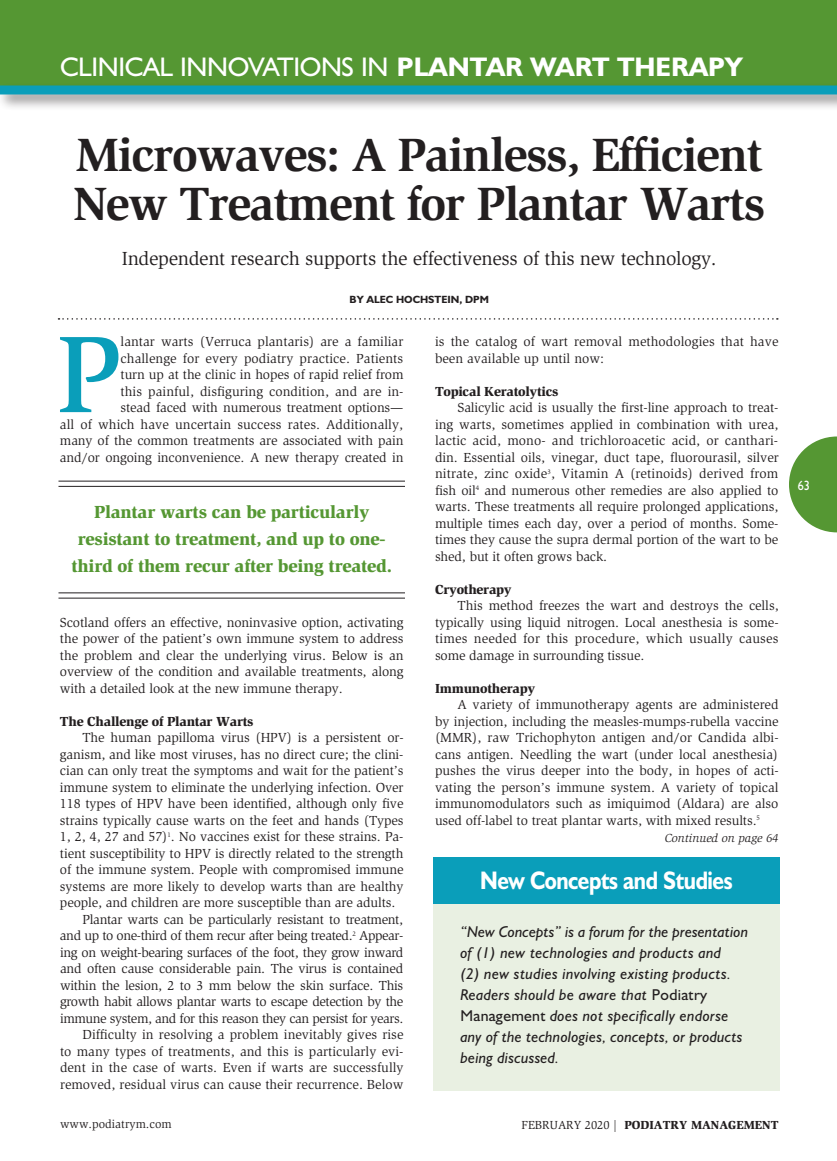
<style>
.page{position:relative;width:837px;height:1161px;background:#fff}
.page>*{position:absolute;margin:0;border:0;box-sizing:border-box;transform-origin:0 0}
.t1{font:500 112.05px "Slimbach";color:#0a9eba}
.t2{font:700 48px/49.5px "Slimbach";letter-spacing:-.03em;color:#231f20}
.t3{font:27px "Humanist 521 BT";letter-spacing:-.015em;color:#fff}
.t4{font:700 25.5px "Humanist 521 BT";letter-spacing:-.02em;color:#fff;scale:.85 1}
.t5{font:19.5px "Slimbach";letter-spacing:-.015em;color:#231f20}
.t6{font:900 18px/27px "Slimbach";letter-spacing:-.015em;color:#559733;text-align:center}
.t7{font:italic 15.75px/21px "Humanist 521 BT";letter-spacing:.02em;color:#231f20}
.t8{font:13.5px/16.5px "Slimbach";letter-spacing:-.01em;color:#231f20;text-align:justify}
.t9{font:13.5px "Slimbach";letter-spacing:-.03em;color:#231f20}
.t10{font:900 13.5px "Slimbach";letter-spacing:-.02em;color:#231f20}
.t11{font:13.5px "Humanist 521 BT";color:#fff;scale:.9 1}
.t12{font:900 12px "Slimbach";color:#231f20}
.t13{font:12px "Slimbach";color:#231f20}
.t14{font:italic 12px "Slimbach";color:#231f20}
.t15{font:700 10.5px "Humanist 521 BT";color:#231f20}
.s1{font-weight:700}
.s2{font-style:normal}
.s3{font-weight:400}
</style>
<div class="page">
<svg style="left:789px;top:436px;width:48px;height:96px"></svg>
<div style="left:0;top:0;width:837px;height:88px;background:#559733"></div>
<div style="left:0;top:82px;width:837px;height:29px;background:#231f20;opacity:.5"></div>
<div style="left:0;top:86px;width:837px;height:8px;background:#0a9eba"></div>
<div style="left:434px;top:894px;width:346px;height:196px;background:#e9f0e2"></div>
<div style="left:434px;top:857px;width:346px;height:47px;background:#0a9eba"></div>
<svg style="left:58px;top:318px;width:720px;height:2px"></svg>
<hr style="left:58px;top:481px;width:347px;height:1px;background:#231f20">
<hr style="left:58px;top:486px;width:347px;height:1px;background:#231f20">
<hr style="left:58px;top:592px;width:347px;height:1px;background:#231f20">
<hr style="left:58px;top:598px;width:347px;height:1px;background:#231f20">
<h3 class="t3" style="left:60px;top:50px;width:685px">CLINICAL INNOVATIONS IN <span class="s1">PLANTAR wART THERAPY</span></h3>
<h2 class="t2" style="left:73px;top:130px;width:693px">Microwaves: A Painless, Efficient<br>New Treatment for Plantar Warts</h2>
<h3 class="t5" style="left:122px;top:247px;width:596px">Independent research supports the effectiveness of this new technology.</h3>
<p class="t15" style="left:350px;top:293px;width:32px">By Alec</p>
<p class="t15" style="left:396px;top:293px;width:25px">Hochste</p>
<p class="t15" style="left:447px;top:293px;width:43px">in, DPM</p>
<p class="t8" style="left:60px;top:333px;width:345px;text-align:right">lantar warts (Verruca plantaris) are a familiar<br>challenge for every podiatry practice. Patients<br>turn up at the clinic in hopes of rapid relief from<br>this painful, disfiguring condition, and are in-<br>stead faced with numerous treatment options—<br>all of which have uncertain success rates. Additionally, many of the common treatments are associated with pain and/or ongoing inconvenience. A new therapy created in</p>
<h1 class="t1" style="left:56px;top:307px;width:66px">P</h1>
<h3 class="t6" style="left:71px;top:498px;width:322px">Plantar warts can be particularly resistant to treatment, and up to one&shy;third of them recur after being treated.</h3>
<p class="t8" style="left:60px;top:614px;width:345px">Scotland offers an effective, noninvasive option, activating the power of the patient’s own immune system to address the problem and clear the underlying virus. Below is an overview of the condition and available treatments, along with a detailed look at the new immune therapy.</p>
<p class="t10" style="left:60px;top:713px;width:195px">The Challenge of Plantar Warts</p>
<p class="t8" style="left:83px;top:729px;width:323px">The human papilloma virus (HPV) is a persistent or-</p>
<p class="t8" style="left:60px;top:746px;width:345px">ganism, and like most viruses, has no direct cure; the clini-</p>
<p class="t8" style="left:60px;top:762px;width:345px">cian can only treat the symptoms and wait for the patient’s</p>
<p class="t8" style="left:60px;top:779px;width:345px">immune system to eliminate the underlying infection. Over</p>
<p class="t8" style="left:60px;top:795px;width:345px">118 types of HPV have been identified, although only five</p>
<p class="t8" style="left:60px;top:812px;width:345px">strains typically cause warts on the feet and hands (Types</p>
<p class="t8" style="left:60px;top:828px;width:345px">1, 2, 4, 27 and 57)<sup>1</sup>. No vaccines exist for these strains. Pa-</p>
<p class="t8" style="left:60px;top:845px;width:345px">tient susceptibility to HPV is directly related to the strength</p>
<p class="t8" style="left:60px;top:861px;width:345px">of the immune system. People with compromised immune</p>
<p class="t8" style="left:60px;top:878px;width:345px">systems are more likely to develop warts than are healthy</p>
<p class="t8" style="left:60px;top:894px;width:337px">people, and children are more susceptible than are adults.</p>
<p class="t8" style="left:83px;top:911px;width:322px">Plantar warts can be particularly resistant to treatment,</p>
<p class="t9" style="left:60px;top:928px;width:345px">and up to one-third of them recur after being treated.<sup>2</sup> Appear-</p>
<p class="t9" style="left:60px;top:944px;width:345px">ing on weight-bearing surfaces of the foot, they grow inward</p>
<p class="t8" style="left:60px;top:960px;width:345px">and often cause considerable pain. The virus is contained</p>
<p class="t8" style="left:60px;top:977px;width:345px">within the lesion, 2 to 3 mm below the skin surface. This</p>
<p class="t9" style="left:60px;top:994px;width:345px">growth habit allows plantar warts to escape detection by the</p>
<p class="t9" style="left:60px;top:1010px;width:345px">immune system, and for this reason they can persist for years.</p>
<p class="t8" style="left:83px;top:1026px;width:323px">Difficulty in resolving a problem inevitably gives rise</p>
<p class="t8" style="left:60px;top:1043px;width:345px">to many types of treatments, and this is particularly evi-</p>
<p class="t8" style="left:60px;top:1059px;width:345px">dent in the case of warts. Even if warts are successfully</p>
<p class="t8" style="left:60px;top:1076px;width:345px">removed, residual virus can cause their recurrence. Below</p>
<p class="t8" style="left:435px;top:333px;width:345px">is the catalog of wart removal methodologies that have been available up until now:</p>
<p class="t10" style="left:435px;top:383px;width:125px">Topical Keratolytics</p>
<p class="t8" style="left:435px;top:399px;width:345px;text-indent:23px">Salicylic acid is usually the first-line approach to treat&shy;ing warts, sometimes applied in combination with urea, lactic acid, mono- and trichloroacetic acid, or canthari&shy;din. Essential oils, vinegar, duct tape, fluorourasil, silver nitrate, zinc oxide<sup>3</sup>, Vitamin A (retinoids) derived from fish oil<sup>4</sup> and numerous other remedies are also applied to warts. These treatments all require prolonged applications, multiple times each day, over a period of months. Some&shy;times they cause the supra dermal portion of the wart to be shed, but it often grows back.</p>
<p class="t10" style="left:435px;top:581px;width:78px">Cryotherapy</p>
<p class="t8" style="left:435px;top:597px;width:345px;text-indent:23px">This method freezes the wart and destroys the cells, typically using liquid nitrogen. Local anesthesia is some&shy;times needed for this procedure, which usually causes some damage in surrounding tissue.</p>
<p class="t10" style="left:435px;top:680px;width:102px">Immunotherapy</p>
<p class="t8" style="left:435px;top:696px;width:345px;text-indent:23px">A variety of immunotherapy agents are administered by injection, including the measles-mumps-rubella vaccine (MMR), raw Trichophyton antigen and/or Candida albi&shy;cans antigen. Needling the wart (under local anesthesia) pushes the virus deeper into the body, in hopes of acti&shy;vating the person’s immune system. A variety of topical immunomodulators such as imiquimod (Aldara) are also used off-label to treat plantar warts, with mixed results.<sup>5</sup></p>
<p class="t14" style="left:665px;top:831px;width:115px">Continued on page 64</p>
<h3 class="t4" style="left:480px;top:865px;width:299px">New Concepts and Studies</h3>
<p class="t7" style="left:460px;top:921px;width:289px">“New Concepts” is a forum for the presentation of (1) new technologies and products and<br>(2) new studies involving existing products.<br>Readers should be aware that <span class="s2">PODIATRY MANAGEMENT</span> does not specifically endorse any of the technologies, concepts, or products being discussed.</p>
<p class="t13" style="left:60px;top:1117px;width:113px">www.podiatrym.com</p>
<p class="t12" style="left:522px;top:1117px;width:258px"><span class="s3">FEBRUARY 2020 |</span> PODIATRY MANAGEMENT</p>
<p class="t11" style="left:798px;top:477px;width:15px">63</p>
</div>
